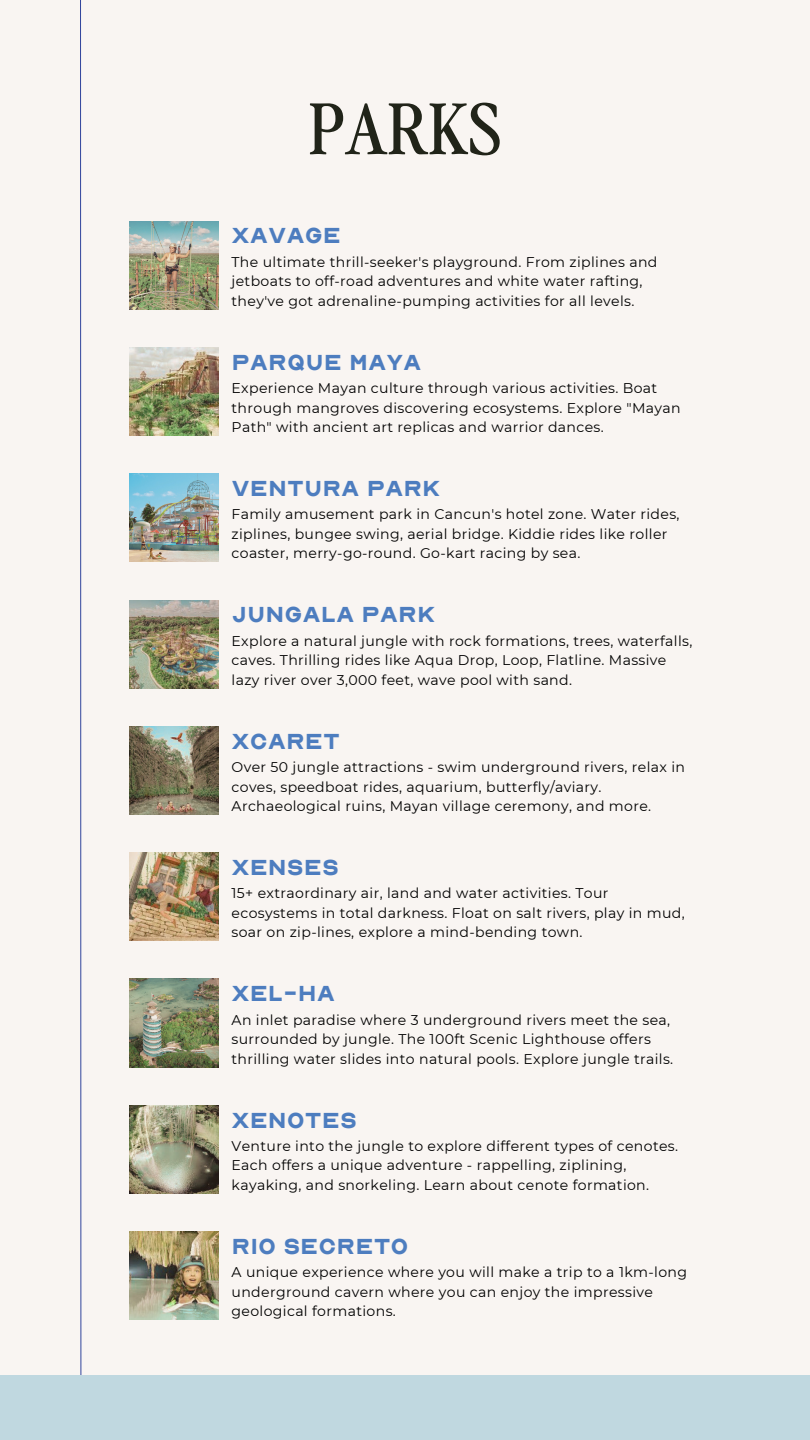
<style>
.page{position:relative;width:810px;height:1440px;background:#f9f5f2}
.page>*{position:absolute;margin:0;border:0;box-sizing:border-box;transform-origin:0 0}
.t1{font:70px "Perfectly Nineties";letter-spacing:.005em;color:#212419}
.t2{font:700 23px "Nord";color:#4d7dbf}
.t3{font:14.1px/19.5px "Montserrat";letter-spacing:.025em;color:#000}
</style>
<div class="page">
<svg style="left:80px;top:0;width:2px;height:1376px"></svg>
<div style="left:0;top:1376px;width:810px;height:64px;background:#c0d8e0"></div>
<img style="left:130px;top:221px;width:88px;height:88px">
<img style="left:130px;top:347px;width:88px;height:89px">
<img style="left:130px;top:474px;width:88px;height:88px">
<img style="left:130px;top:600px;width:88px;height:88px">
<img style="left:130px;top:726px;width:88px;height:89px">
<img style="left:130px;top:853px;width:88px;height:88px">
<img style="left:130px;top:979px;width:88px;height:88px">
<img style="left:130px;top:1105px;width:88px;height:89px">
<img style="left:130px;top:1232px;width:88px;height:88px">
<h1 class="t1" style="left:309px;top:77px;width:193px">PARKS</h1>
<h2 class="t2" style="left:232px;top:221px;width:111px">XAVAGE</h2>
<p class="t3" style="left:232px;top:252px;width:427px">The ultimate thrill-seeker's playground. From ziplines and jetboats to off-road adventures and white water rafting, they've got adrenaline-pumping activities for all levels.</p>
<h2 class="t2" style="left:232px;top:347px;width:192px">PARQUE MAYA</h2>
<p class="t3" style="left:232px;top:378px;width:451px">Experience Mayan culture through various activities. Boat through mangroves discovering ecosystems. Explore "Mayan<br>Path" with ancient art replicas and warrior dances.</p>
<h2 class="t2" style="left:232px;top:474px;width:211px">VENTURA PARK</h2>
<p class="t3" style="left:232px;top:505px;width:450px">Family amusement park in Cancun's hotel zone. Water rides, ziplines, bungee swing, aerial bridge. Kiddie rides like roller coaster, merry-go-round. Go-kart racing by sea.</p>
<h2 class="t2" style="left:232px;top:600px;width:206px">JUNGALA PARK</h2>
<p class="t3" style="left:232px;top:631px;width:462px">Explore a natural jungle with rock formations, trees, waterfalls, caves. Thrilling rides like Aqua Drop, Loop, Flatline. Massive lazy river over 3,000 feet, wave pool with sand.</p>
<h2 class="t2" style="left:232px;top:726px;width:110px">XCARET</h2>
<p class="t3" style="left:232px;top:757px;width:455px">Over 50 jungle attractions - swim underground rivers, relax in coves, speedboat rides, aquarium, butterfly/aviary.<br>Archaeological ruins, Mayan village ceremony, and more.</p>
<h2 class="t2" style="left:232px;top:853px;width:109px">XENSES</h2>
<p class="t3" style="left:232px;top:884px;width:455px">15+ extraordinary air, land and water activities. Tour ecosystems in total darkness. Float on salt rivers, play in mud, soar on zip-lines, explore a mind-bending town.</p>
<h2 class="t2" style="left:232px;top:979px;width:105px">XEL-HA</h2>
<p class="t3" style="left:232px;top:1010px;width:443px">An inlet paradise where 3 underground rivers meet the sea, surrounded by jungle. The 100ft Scenic Lighthouse offers thrilling water slides into natural pools. Explore jungle trails.</p>
<h2 class="t2" style="left:232px;top:1105px;width:127px">XENOTES</h2>
<p class="t3" style="left:232px;top:1136px;width:448px">Venture into the jungle to explore different types of cenotes.<br>Each offers a unique adventure - rappelling, ziplining, kayaking, and snorkeling. Learn about cenote formation.</p>
<h2 class="t2" style="left:232px;top:1232px;width:179px">RIO SECRETO</h2>
<p class="t3" style="left:232px;top:1262px;width:457px">A unique experience where you will make a trip to a 1km-long underground cavern where you can enjoy the impressive geological formations.</p>
</div>
